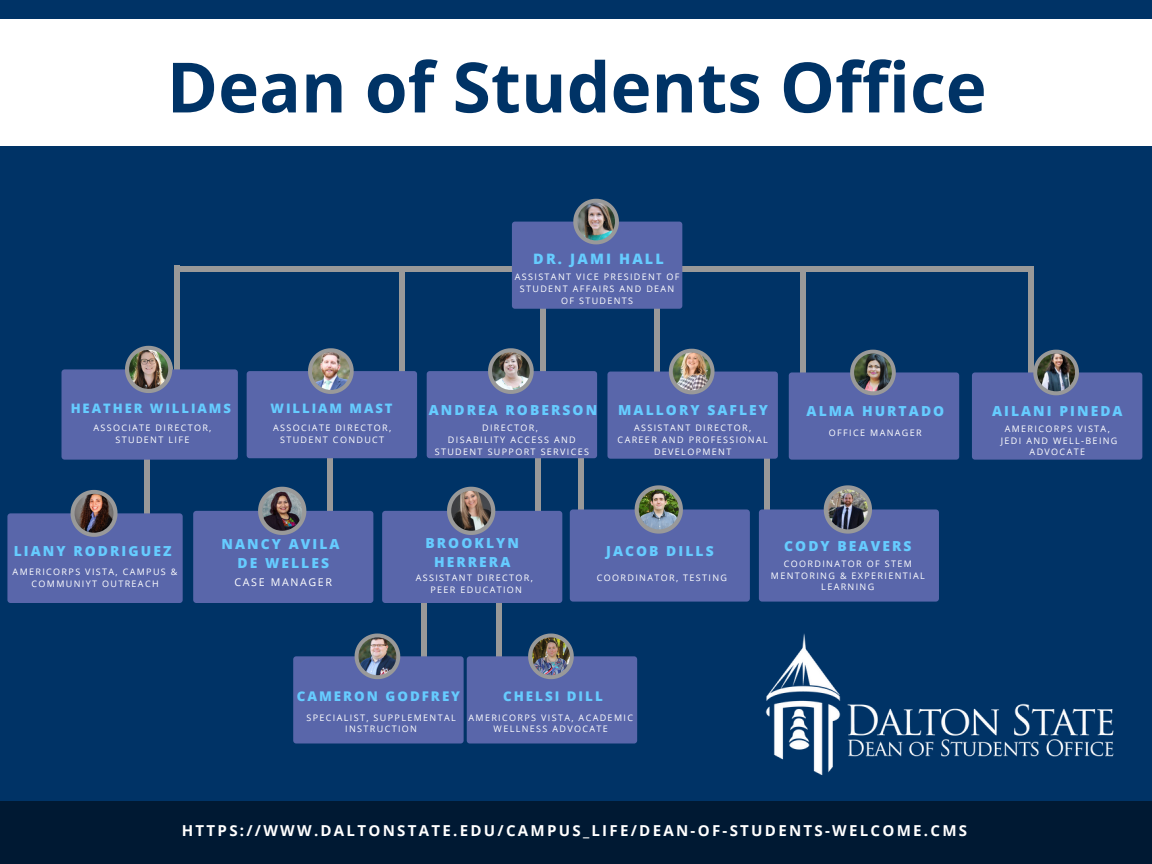
<style>
.page{position:relative;width:1152px;height:864px;background:#036}
.page>*{position:absolute;margin:0;border:0;box-sizing:border-box;transform-origin:0 0}
.t1{font:700 69.45px "Open Sans";color:#036}
.t2{font:700 15.15px "Open Sans";letter-spacing:.15em;color:#fff}
.t3{font:800 14.4px "Open Sans";letter-spacing:.15em;color:#6cf}
.t4{font:800 13.8px/18.3px "Open Sans";letter-spacing:.15em;color:#6cf;text-align:center}
.t5{font:800 13.35px "Open Sans";letter-spacing:.15em;color:#6cf}
.t6{font:800 13.05px "Open Sans";letter-spacing:.15em;color:#6cf}
.t7{font:10.65px "Open Sans";letter-spacing:.15em;color:#fff}
.t8{font:9px/11.9px "Open Sans";letter-spacing:.15em;color:#fff;text-align:center}
</style>
<div class="page">
<div style="left:0;top:0;width:1152px;height:145px;background:#fff"></div>
<div style="left:0;top:801px;width:1152px;height:63px;background:#001933"></div>
<div style="left:0;top:0;width:1152px;height:19px;background:#036"></div>
<div style="left:654px;top:266px;width:6px;height:106px;background:#999"></div>
<div style="left:579px;top:455px;width:5px;height:98px;background:#999"></div>
<div style="left:421px;top:603px;width:6px;height:98px;background:#999"></div>
<div style="left:293px;top:656px;width:171px;height:88px;background:#5966aa;border-radius:3px"></div>
<svg style="left:355px;top:634px;width:45px;height:45px"></svg>
<img style="left:359px;top:637px;width:37px;height:38px">
<div style="left:570px;top:509px;width:180px;height:93px;background:#5966aa;border-radius:3px"></div>
<svg style="left:635px;top:485px;width:48px;height:49px"></svg>
<img style="left:639px;top:489px;width:40px;height:40px">
<div style="left:535px;top:449px;width:5px;height:97px;background:#999"></div>
<div style="left:382px;top:511px;width:180px;height:92px;background:#5966aa;border-radius:3px"></div>
<svg style="left:447px;top:487px;width:48px;height:48px"></svg>
<img style="left:451px;top:491px;width:40px;height:40px">
<div style="left:764px;top:433px;width:6px;height:107px;background:#999"></div>
<div style="left:607px;top:372px;width:171px;height:87px;background:#5966aa;border-radius:3px"></div>
<svg style="left:669px;top:349px;width:46px;height:45px"></svg>
<img style="left:673px;top:353px;width:38px;height:37px">
<div style="left:175px;top:266px;width:857px;height:6px;background:#999"></div>
<div style="left:540px;top:280px;width:6px;height:107px;background:#999"></div>
<div style="left:512px;top:222px;width:170px;height:87px;background:#5966aa;border-radius:3px"></div>
<svg style="left:573px;top:199px;width:46px;height:45px"></svg>
<img style="left:577px;top:203px;width:38px;height:37px">
<div style="left:399px;top:268px;width:5px;height:107px;background:#999"></div>
<div style="left:327px;top:445px;width:5px;height:97px;background:#999"></div>
<div style="left:247px;top:371px;width:170px;height:87px;background:#5966aa;border-radius:3px"></div>
<svg style="left:308px;top:348px;width:46px;height:46px"></svg>
<img style="left:312px;top:352px;width:38px;height:38px">
<div style="left:174px;top:266px;width:6px;height:106px;background:#999"></div>
<div style="left:144px;top:454px;width:6px;height:98px;background:#999"></div>
<div style="left:7px;top:513px;width:176px;height:90px;background:#5966aa;border-radius:3px"></div>
<svg style="left:71px;top:490px;width:47px;height:47px"></svg>
<img style="left:75px;top:494px;width:38px;height:39px">
<div style="left:62px;top:369px;width:176px;height:91px;background:#5966aa;border-radius:3px"></div>
<svg style="left:125px;top:346px;width:48px;height:47px"></svg>
<img style="left:129px;top:350px;width:39px;height:39px">
<div style="left:427px;top:371px;width:170px;height:87px;background:#5966aa;border-radius:3px"></div>
<svg style="left:488px;top:348px;width:46px;height:46px"></svg>
<img style="left:492px;top:352px;width:38px;height:38px">
<div style="left:800px;top:267px;width:6px;height:106px;background:#999"></div>
<div style="left:789px;top:372px;width:170px;height:88px;background:#5966aa;border-radius:3px"></div>
<svg style="left:850px;top:350px;width:46px;height:45px"></svg>
<img style="left:854px;top:354px;width:38px;height:37px">
<div style="left:1029px;top:267px;width:5px;height:106px;background:#999"></div>
<div style="left:972px;top:372px;width:170px;height:88px;background:#5966aa;border-radius:3px"></div>
<svg style="left:1033px;top:350px;width:46px;height:45px"></svg>
<img style="left:1037px;top:354px;width:38px;height:37px">
<img style="left:765px;top:633px;width:349px;height:142px">
<div style="left:497px;top:603px;width:5px;height:98px;background:#999"></div>
<div style="left:467px;top:656px;width:170px;height:88px;background:#5966aa;border-radius:3px"></div>
<svg style="left:528px;top:634px;width:46px;height:45px"></svg>
<img style="left:532px;top:637px;width:38px;height:38px">
<div style="left:193px;top:511px;width:180px;height:92px;background:#5966aa;border-radius:3px"></div>
<svg style="left:258px;top:487px;width:48px;height:48px"></svg>
<img style="left:262px;top:491px;width:40px;height:40px">
<div style="left:759px;top:509px;width:180px;height:93px;background:#5966aa;border-radius:3px"></div>
<svg style="left:824px;top:485px;width:48px;height:49px"></svg>
<img style="left:828px;top:489px;width:40px;height:40px">
<h1 class="t1" style="left:167px;top:38px;width:821px">Dean of Students Office</h1>
<h3 class="t3" style="left:533px;top:249px;width:132px">DR. JAMI HALL</h3>
<p class="t8" style="left:515px;top:271px;width:166px">ASSISTANT VICE PRESIDENT OF<br>STUDENT AFFAIRS AND DEAN<br>OF STUDENTS</p>
<h3 class="t6" style="left:71px;top:399px;width:162px">HEATHER WILLIAMS</h3>
<p class="t8" style="left:93px;top:421px;width:120px">ASSOCIATE DIRECTOR,<br>STUDENT LIFE</p>
<h3 class="t6" style="left:271px;top:399px;width:124px">WILLIAM MAST</h3>
<p class="t8" style="left:273px;top:421px;width:120px">ASSOCIATE DIRECTOR,<br>STUDENT CONDUCT</p>
<h3 class="t4" style="left:429px;top:401px;width:170px">ANDREA ROBERSON</h3>
<p class="t8" style="left:435px;top:421px;width:156px">DIRECTOR,<br>DISABILITY ACCESS AND<br>STUDENT SUPPORT SERVICES</p>
<h3 class="t4" style="left:618px;top:400px;width:151px">MALLORY SAFLEY</h3>
<p class="t8" style="left:618px;top:421px;width:152px">ASSISTANT DIRECTOR,<br>CAREER AND PROFESSIONAL<br>DEVELOPMENT</p>
<h3 class="t4" style="left:807px;top:402px;width:139px">ALMA HURTADO</h3>
<p class="t8" style="left:829px;top:426px;width:94px">OFFICE MANAGER</p>
<h3 class="t4" style="left:14px;top:542px;width:159px">LIANY RODRIGUEZ</h3>
<p class="t8" style="left:13px;top:566px;width:166px">AMERICORPS VISTA, CAMPUS &amp;<br>COMMUNIYT OUTREACH</p>
<h3 class="t4" style="left:221px;top:535px;width:120px">NANCY AVILA<br>DE WELLES</h3>
<p class="t7" style="left:235px;top:575px;width:99px">CASE MANAGER</p>
<h3 class="t4" style="left:426px;top:534px;width:95px">BROOKLYN<br>HERRERA</h3>
<p class="t8" style="left:416px;top:572px;width:119px">ASSISTANT DIRECTOR,<br>PEER EDUCATION</p>
<h3 class="t4" style="left:606px;top:542px;width:109px">JACOB DILLS</h3>
<p class="t8" style="left:597px;top:572px;width:132px">COORDINATOR, TESTING</p>
<h3 class="t4" style="left:784px;top:536px;width:129px">CODY BEAVERS</h3>
<p class="t8" style="left:771px;top:557px;width:155px">COORDINATOR OF STEM<br>MENTORING &amp; EXPERIENTIAL<br>LEARNING</p>
<h3 class="t4" style="left:992px;top:402px;width:132px">AILANI PINEDA</h3>
<p class="t8" style="left:1001px;top:422px;width:118px">AMERICORPS VISTA,<br>JEDI AND WELL-BEING<br>ADVOCATE</p>
<h3 class="t5" style="left:297px;top:687px;width:165px">CAMERON GODFREY</h3>
<p class="t8" style="left:307px;top:711px;width:151px">SPECIALIST, SUPPLEMENTAL<br>INSTRUCTION</p>
<h3 class="t5" style="left:503px;top:687px;width:101px">CHELSI DILL</h3>
<p class="t8" style="left:469px;top:711px;width:166px">AMERICORPS VISTA, ACADEMIC<br>WELLNESS ADVOCATE</p>
<h2 class="t2" style="left:182px;top:819px;width:787px">HTTPS://WWW.DALTONSTATE.EDU/CAMPUS_LIFE/DEAN-OF-STUDENTS-WELCOME.CMS</h2>
</div>
